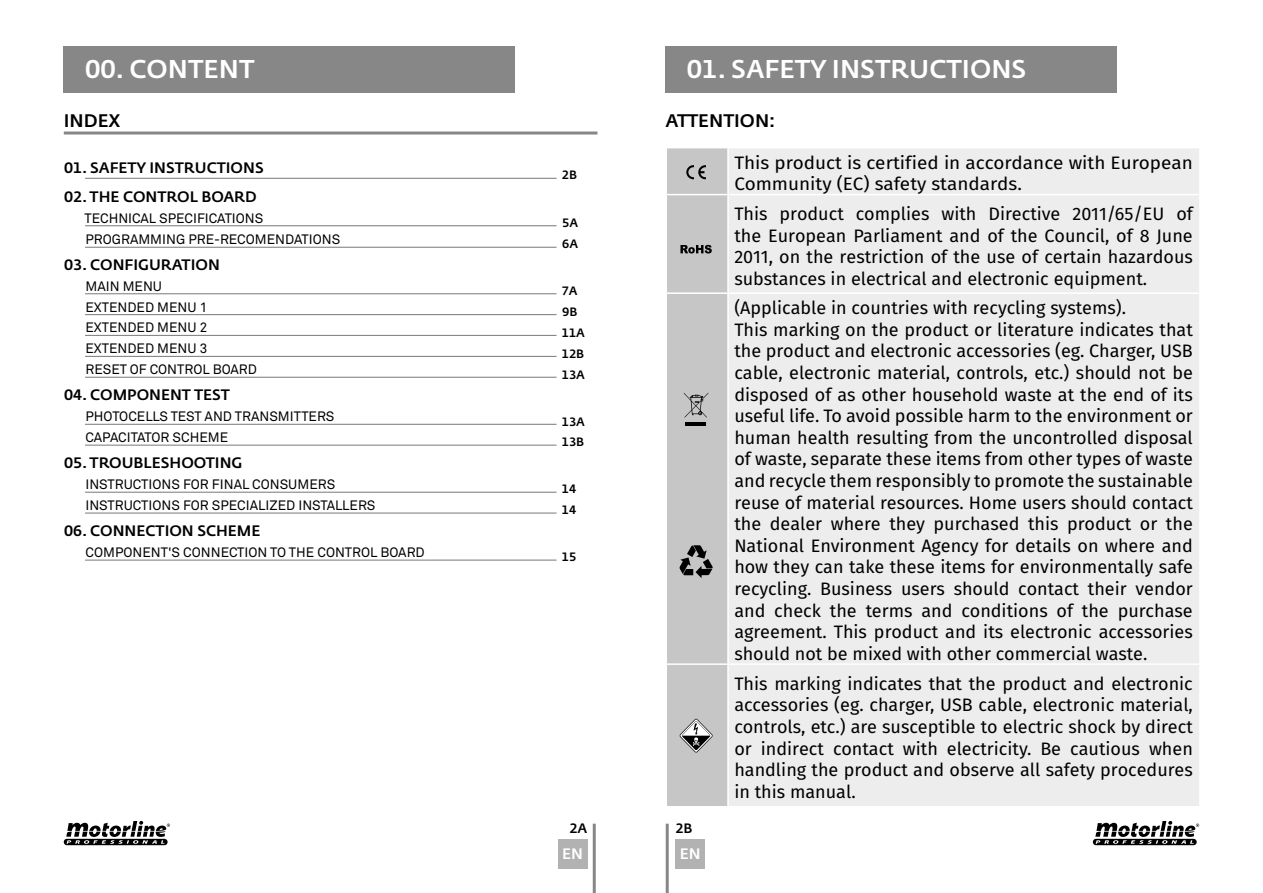
<style>
.page{position:relative;width:1263px;height:893px;background:#fff}
.page>*{position:absolute;margin:0;border:0;box-sizing:border-box;transform-origin:0 0}
.t1{font:500 25.5px "Fedra Sans Std";color:#fff}
.t2{font:18px/21.6px "Fira Sans";color:#000;text-align:justify}
.t3{font:18px/21.6px "Fira Sans";color:#000;scale:1.05 1}
.t4{font:500 18px "Fedra Sans Std";color:#000}
.t5{font:500 15px "Fedra Sans Std";color:#000}
.t6{font:500 15px "Fedra Sans Std";color:#fff}
.t7{font:13.5px/21.6px "Akkurat Pro";color:#000}
.t8{font:500 13.5px "Fedra Sans Std";color:#000}
.t9{font:500 12px/20.7px "Fedra Sans Std";color:#000}
</style>
<div class="page">
<div style="left:665px;top:47px;width:452px;height:46px;background:#878787"></div>
<div style="left:64px;top:47px;width:451px;height:46px;background:#878787"></div>
<hr style="left:64px;top:132px;width:533px;height:3px;background:#878787">
<hr style="left:593px;top:824px;width:3px;height:69px;background:#878787">
<hr style="left:666px;top:824px;width:3px;height:69px;background:#878787">
<div style="left:675px;top:839px;width:30px;height:30px;background:#b3b2b2"></div>
<div style="left:558px;top:839px;width:29px;height:30px;background:#b3b2b2"></div>
<hr style="left:85px;top:178px;width:471px;height:1px;background:#878787">
<hr style="left:85px;top:225px;width:471px;height:1px;background:#878787">
<hr style="left:85px;top:247px;width:471px;height:1px;background:#878787">
<hr style="left:85px;top:293px;width:471px;height:1px;background:#878787">
<hr style="left:85px;top:356px;width:471px;height:1px;background:#878787">
<hr style="left:85px;top:424px;width:471px;height:1px;background:#878787">
<hr style="left:85px;top:492px;width:471px;height:1px;background:#878787">
<hr style="left:85px;top:314px;width:471px;height:1px;background:#878787">
<hr style="left:85px;top:377px;width:471px;height:1px;background:#878787">
<hr style="left:85px;top:445px;width:471px;height:1px;background:#878787">
<hr style="left:85px;top:512px;width:471px;height:2px;background:#878787">
<hr style="left:85px;top:560px;width:471px;height:1px;background:#878787">
<hr style="left:85px;top:335px;width:471px;height:1px;background:#878787">
<div style="left:729px;top:148px;width:470px;height:144px;background:#ededed"></div>
<div style="left:729px;top:294px;width:470px;height:512px;background:#ededed"></div>
<hr style="left:728px;top:194px;width:471px;height:1px;background:#fff">
<hr style="left:728px;top:663px;width:471px;height:2px;background:#fff">
<svg style="left:666px;top:148px;width:62px;height:658px;background:#c3c3c3"></svg>
<svg style="left:1093px;top:821px;width:106px;height:24px"></svg>
<svg style="left:64px;top:821px;width:106px;height:24px"></svg>
<h1 class="t1" style="left:85px;top:53px;width:171px">00. CONTENT</h1>
<h1 class="t1" style="left:687px;top:53px;width:341px">01. SAFETY INSTRUCTIONS</h1>
<p class="t4" style="left:64px;top:110px;width:58px">INDEX</p>
<p class="t5" style="left:64px;top:159px;width:201px">01. SAFETY INSTRUCTIONS</p>
<p class="t5" style="left:64px;top:187px;width:194px">02. THE CONTROL BOARD</p>
<p class="t7" style="left:84px;top:208px;width:257px">TECHNICAL SPECIFICATIONS<br>PROGRAMMING PRE-RECOMENDATIONS</p>
<p class="t7" style="left:85px;top:276px;width:78px">MAIN MENU</p>
<p class="t5" style="left:64px;top:255px;width:157px">03. CONFIGURATION</p>
<p class="t7" style="left:85px;top:296px;width:123px">EXTENDED MENU 1</p>
<p class="t7" style="left:85px;top:317px;width:123px">EXTENDED MENU 2</p>
<p class="t7" style="left:85px;top:338px;width:123px">EXTENDED MENU 3</p>
<p class="t7" style="left:85px;top:359px;width:173px">RESET OF CONTROL BOARD</p>
<p class="t5" style="left:64px;top:386px;width:167px">04. COMPONENT TEST</p>
<p class="t7" style="left:85px;top:406px;width:251px">PHOTOCELLS TEST AND TRANSMITTERS</p>
<p class="t7" style="left:86px;top:427px;width:144px">CAPACITATOR SCHEME</p>
<p class="t5" style="left:64px;top:453px;width:180px">05. TROUBLESHOOTING</p>
<p class="t7" style="left:85px;top:474px;width:251px">INSTRUCTIONS FOR FINAL CONSUMERS</p>
<p class="t7" style="left:85px;top:495px;width:292px">INSTRUCTIONS FOR SPECIALIZED INSTALLERS</p>
<p class="t5" style="left:64px;top:521px;width:198px">06. CONNECTION SCHEME</p>
<p class="t7" style="left:86px;top:542px;width:341px">COMPONENT'S CONNECTION TO THE CONTROL BOARD</p>
<p class="t9" style="left:562px;top:165px;width:17px">2B</p>
<p class="t9" style="left:562px;top:212px;width:17px;line-height:21.5px">5A<br>6A</p>
<p class="t9" style="left:562px;top:280px;width:17px">7A</p>
<p class="t9" style="left:562px;top:301px;width:25px">9B<br>11A</p>
<p class="t9" style="left:562px;top:343px;width:24px">12B</p>
<p class="t9" style="left:562px;top:364px;width:25px">13A</p>
<p class="t9" style="left:562px;top:411px;width:25px">13A</p>
<p class="t9" style="left:562px;top:432px;width:24px">13B</p>
<p class="t9" style="left:562px;top:478px;width:16px">14<br>14</p>
<p class="t9" style="left:562px;top:546px;width:16px">15</p>
<p class="t4" style="left:665px;top:110px;width:111px">ATTENTION:</p>
<p class="t3" style="left:734px;top:151px;width:438px">This product is certified in accordance with European<br>Community (EC) safety standards.</p>
<p class="t2" style="left:734px;top:202px;width:460px">This product complies with Directive 2011/65/EU of the European Parliament and of the Council, of 8 June 2011, on the restriction of the use of certain hazardous substances in electrical and electronic equipment.</p>
<p class="t2" style="left:734px;top:297px;width:460px;text-align:left">(Applicable in countries with recycling systems).<br>This marking on the product or literature indicates that the product and electronic accessories (eg. Charger, USB cable, electronic material, controls, etc.) should not be disposed of as other household waste at the end of its useful life. To avoid possible harm to the environment or human health resulting from the uncontrolled disposal of waste, separate these items from other types of waste and recycle them responsibly to promote the sustainable reuse of material resources. Home users should contact the dealer where they purchased this product or the National Environment Agency for details on where and how they can take these items for environmentally safe recycling. Business users should contact their vendor and check the terms and conditions of the purchase agreement. This product and its electronic accessories should not be mixed with other commercial waste.</p>
<p class="t2" style="left:734px;top:672px;width:460px">This marking indicates that the product and electronic accessories (eg. charger, USB cable, electronic material, controls, etc.) are susceptible to electric shock by direct or indirect contact with electricity. Be cautious when handling the product and observe all safety procedures in this manual.</p>
<p class="t8" style="left:569px;top:820px;width:19px">2A</p>
<p class="t8" style="left:675px;top:820px;width:19px">2B</p>
<p class="t6" style="left:562px;top:845px;width:22px">EN</p>
<p class="t6" style="left:680px;top:845px;width:22px">EN</p>
</div>
